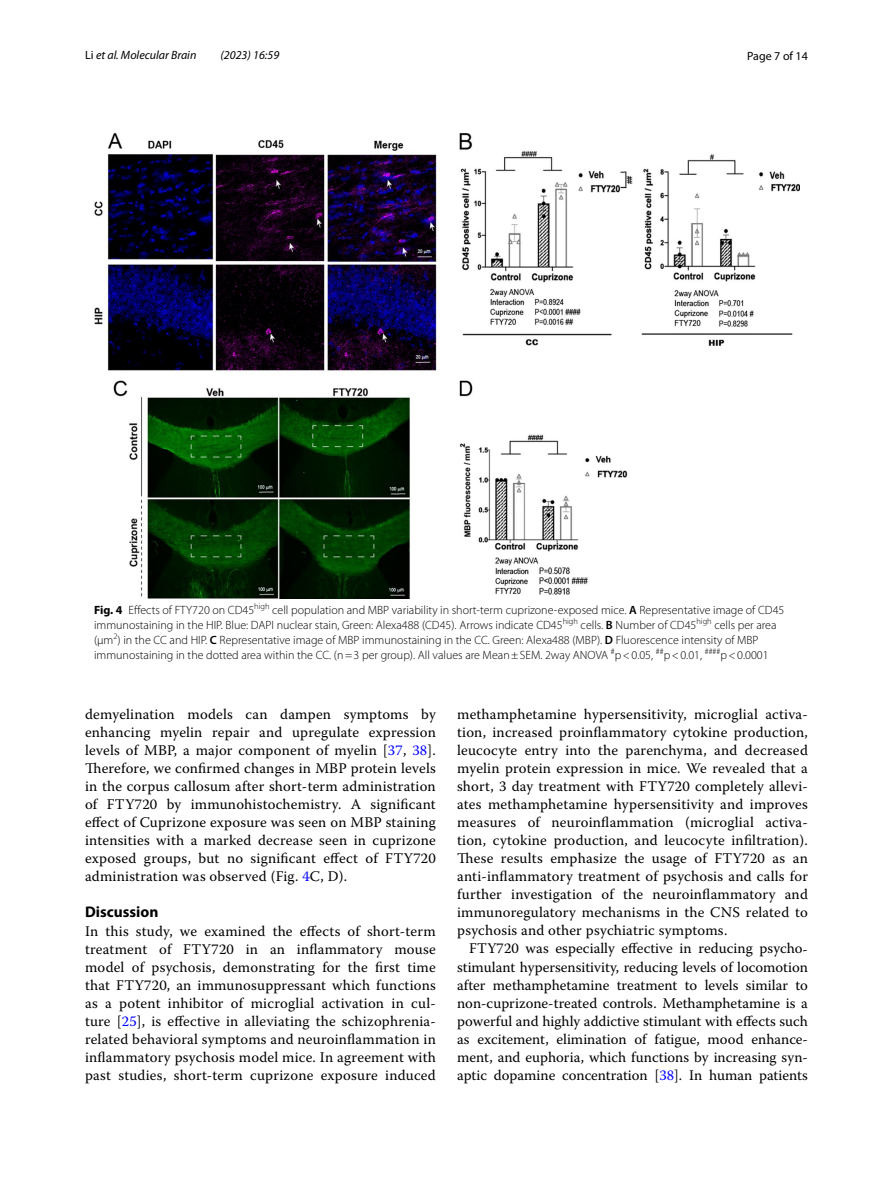
<style>
.page{position:relative;width:893px;height:1187px;background:#fff}
.page>*{position:absolute;margin:0;border:0;box-sizing:border-box;transform-origin:0 0}
.t1{font:700 15.45px "Myriad Pro";color:#000}
.t2{font:14.7px/18px "Warnock Pro";letter-spacing:.015em;color:#000;text-align:justify}
.t3{font:300 12px/15px "Myriad Pro";color:#000}
.t4{font:italic 12px "Myriad Pro";color:#000}
.t5{font:12px "Myriad Pro";color:#000}
.s1{font-style:normal}
.s2{font-weight:700}
.s3{font-weight:600}
.s4{color:#00f}
</style>
<div class="page">
<img style="left:94px;top:133px;width:705px;height:465px">
<p class="t4" style="left:85px;top:48px;width:113px"><span class="s1">Li</span> et al. Molecular Brain</p>
<p class="t4" style="left:220px;top:48px;width:60px">(2023) 16:59</p>
<p class="t5" style="left:747px;top:48px;width:62px">Page 7 of 14</p>
<p class="t3" style="left:94px;top:602px;width:692px"><span class="s2">Fig. 4</span> Effects of FTY720 on -CD45<sup>high</sup> cell population and MBP variability in short-term cuprizone-exposed mice. <span class="s3">A</span> Representative image of CD45 immunostaining in the HIP. Blue: DAPI nuclear stain, Green: Alexa488 (CD45). Arrows indicate CD45<sup>high</sup> cells. <span class="s3">B</span> Number of -CD45<sup>high</sup> cells per area (µm<sup>2</sup>) in the CC and HIP. <span class="s3">C</span> Representative image of MBP immunostaining in the CC. Green: Alexa488 (MBP). <span class="s3">D</span> Fluorescence intensity of MBP immunostaining in the dotted area within the CC. (n=3 per group). All values are Mean±SEM. 2way ANOVA <sup>#</sup>p&lt;0.05, <sup>##</sup>p&lt;0.01, <sup>####</sup>p&lt;0.0001</p>
<p class="t2" style="left:85px;top:705px;width:352px">demyelination models can dampen symptoms by enhancing myelin repair and upregulate expression levels of MBP, a major component of myelin [<span class="s4">37</span>, <span class="s4">38</span>].<br>Therefore, we confirmed changes in MBP protein levels in the corpus callosum after short-term administration of FTY720 by immunohistochemistry. A significant effect of Cuprizone exposure was seen on MBP staining intensities with a marked decrease seen in cuprizone exposed groups, but no significant effect of FTY720 administration was observed (Fig. <span class="s4">4</span>C, D).</p>
<p class="t1" style="left:85px;top:902px;width:75px">Discussion</p>
<p class="t2" style="left:85px;top:921px;width:352px">In this study, we examined the effects of short-term treatment of FTY720 in an inflammatory mouse model of psychosis, demonstrating for the first time that FTY720, an immunosuppressant which functions as a potent inhibitor of microglial activation in cul&shy;ture [<span class="s4">25</span>], is effective in alleviating the schizophrenia&shy;related behavioral symptoms and neuroinflammation in inflammatory psychosis model mice. In agreement with past studies, short-term cuprizone exposure induced</p>
<p class="t2" style="left:457px;top:705px;width:352px">methamphetamine hypersensitivity, microglial activa&shy;tion, increased proinflammatory cytokine production, leucocyte entry into the parenchyma, and decreased myelin protein expression in mice. We revealed that a short, 3 day treatment with FTY720 completely allevi&shy;ates methamphetamine hypersensitivity and improves measures of neuroinflammation (microglial activa&shy;tion, cytokine production, and leucocyte infiltration).<br>These results emphasize the usage of FTY720 as an anti-inflammatory treatment of psychosis and calls for further investigation of the neuroinflammatory and immunoregulatory mechanisms in the CNS related to psychosis and other psychiatric symptoms.</p>
<p class="t2" style="left:457px;top:939px;width:352px;text-indent:12px">FTY720 was especially effective in reducing psycho&shy;stimulant hypersensitivity, reducing levels of locomotion after methamphetamine treatment to levels similar to non-cuprizone-treated controls. Methamphetamine is a powerful and highly addictive stimulant with effects such as excitement, elimination of fatigue, mood enhance&shy;ment, and euphoria, which functions by increasing syn&shy;aptic dopamine concentration [<span class="s4">38</span>]. In human patients</p>
</div>
